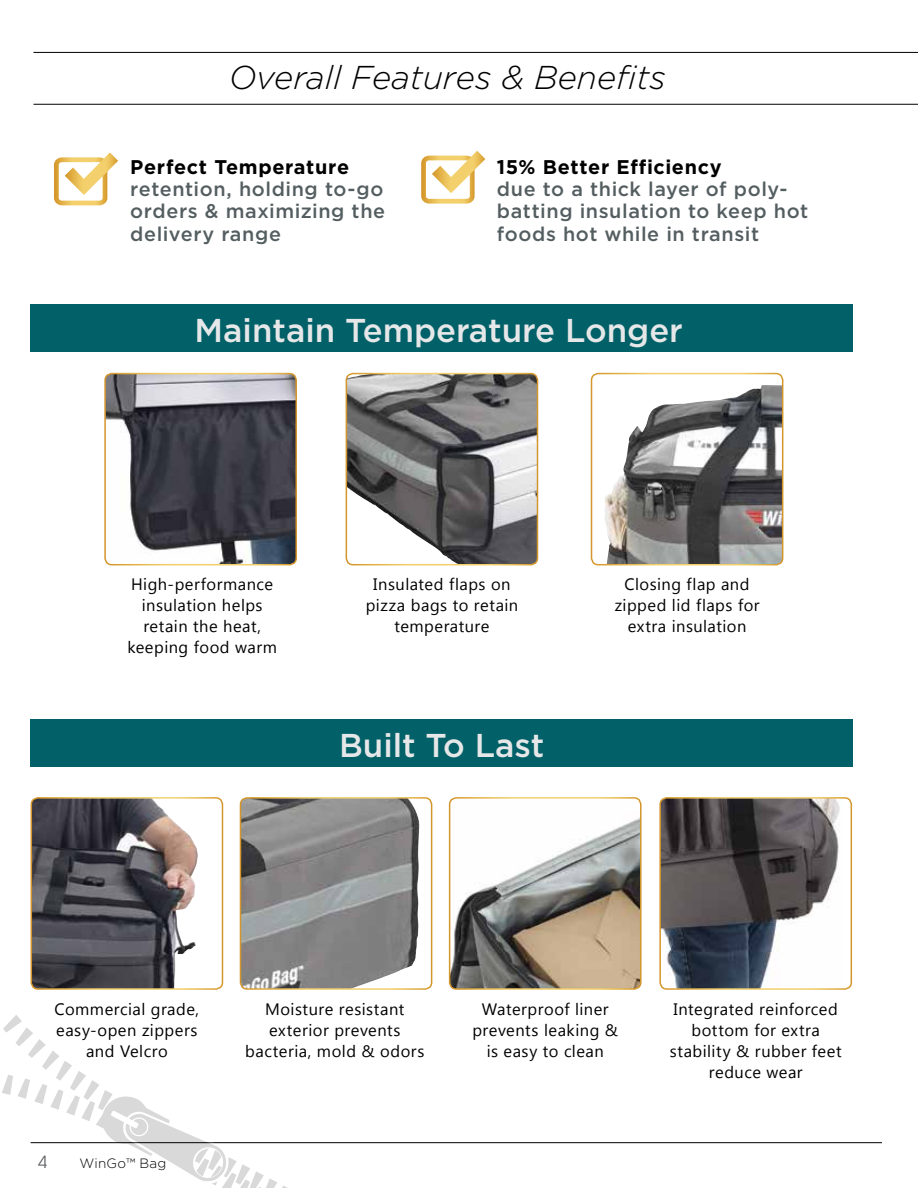
<style>
.page{position:relative;width:918px;height:1188px;background:#fff}
.page>*{position:absolute;margin:0;border:0;box-sizing:border-box;transform-origin:0 0}
.t1{font:500 33px "Gotham";color:#e6e7e8}
.t2{font:italic 300 33px "Gotham";color:#000}
.t3{font:500 19.8px/22.2px "Gotham";letter-spacing:.03em;color:#545e61}
.t4{font:700 19.8px "Gotham";letter-spacing:.035em;color:#000}
.t5{font:16.5px/21px "Segoe UI";letter-spacing:.03em;color:#000;text-align:center}
.t6{font:16.5px "Avant Garde";color:#636466}
.t7{font:300 13.5px "Gotham";letter-spacing:.015em;color:#000}
</style>
<div class="page">
<hr style="left:31px;top:1142px;width:851px;height:1px;background:#000">
<div style="left:30px;top:305px;width:823px;height:47px;background:#026168"></div>
<div style="left:30px;top:719px;width:823px;height:48px;background:#026168"></div>
<img style="left:346px;top:374px;width:192px;height:191px">
<div style="left:346px;top:373px;width:192px;height:192px;border:2px solid #fff;border-radius:7px"></div>
<img style="left:662px;top:800px;width:178px;height:187px">
<div style="left:659px;top:797px;width:193px;height:193px;border:2px solid #fff;border-radius:7px"></div>
<img style="left:605px;top:385px;width:178px;height:180px">
<div style="left:591px;top:373px;width:192px;height:192px;border:2px solid #fff;border-radius:7px"></div>
<img style="left:105px;top:374px;width:191px;height:191px">
<div style="left:104px;top:373px;width:193px;height:192px;border:2px solid #fff;border-radius:7px"></div>
<img style="left:450px;top:798px;width:189px;height:191px">
<div style="left:449px;top:797px;width:193px;height:193px;border:2px solid #fff;border-radius:7px"></div>
<img style="left:240px;top:798px;width:180px;height:191px">
<div style="left:240px;top:797px;width:192px;height:193px;border:2px solid #fff;border-radius:7px"></div>
<img style="left:31px;top:798px;width:167px;height:191px">
<div style="left:31px;top:797px;width:192px;height:193px;border:2px solid #fff;border-radius:7px"></div>
<svg style="left:2px;top:1015px;width:289px;height:173px"></svg>
<hr style="left:33px;top:52px;width:885px;height:1px;background:#000">
<hr style="left:33px;top:104px;width:885px;height:1px;background:#000">
<svg style="left:421px;top:151px;width:64px;height:53px"></svg>
<svg style="left:54px;top:152px;width:64px;height:53px"></svg>
<h1 class="t2" style="left:229px;top:57px;width:439px">Overall Features &amp; Benefits</h1>
<p class="t4" style="left:130px;top:154px;width:220px">Perfect Temperature</p>
<p class="t3" style="left:130px;top:178px;width:256px;text-align:justify">retention, holding to-go orders &amp; maximizing the delivery range</p>
<p class="t4" style="left:497px;top:154px;width:226px">15% Better Efficiency</p>
<p class="t3" style="left:497px;top:178px;width:313px">due to a thick layer of poly&shy;batting insulation to keep hot foods hot while in transit</p>
<h1 class="t1" style="left:195px;top:309px;width:490px">Maintain Temperature Longer</h1>
<p class="t5" style="left:127px;top:573px;width:151px">High-performance insulation helps retain the heat, keeping food warm</p>
<p class="t5" style="left:366px;top:573px;width:154px">Insulated flaps on pizza bags to retain temperature</p>
<h1 class="t1" style="left:339px;top:724px;width:207px">Built To Last</h1>
<p class="t5" style="left:615px;top:573px;width:146px">Closing flap and zipped lid flaps for extra insulation</p>
<p class="t5" style="left:55px;top:998px;width:146px">Commercial grade, easy-open zippers and Velcro</p>
<p class="t6" style="left:38px;top:1152px;width:11px">4</p>
<p class="t7" style="left:80px;top:1155px;width:88px">WinGo™ Bag</p>
<p class="t5" style="left:245px;top:998px;width:181px">Moisture resistant exterior prevents bacteria, mold &amp; odors</p>
<p class="t5" style="left:472px;top:998px;width:147px">Waterproof liner prevents leaking &amp; is easy to clean</p>
<p class="t5" style="left:670px;top:998px;width:173px">Integrated reinforced bottom for extra stability &amp; rubber feet reduce wear</p>
</div>
